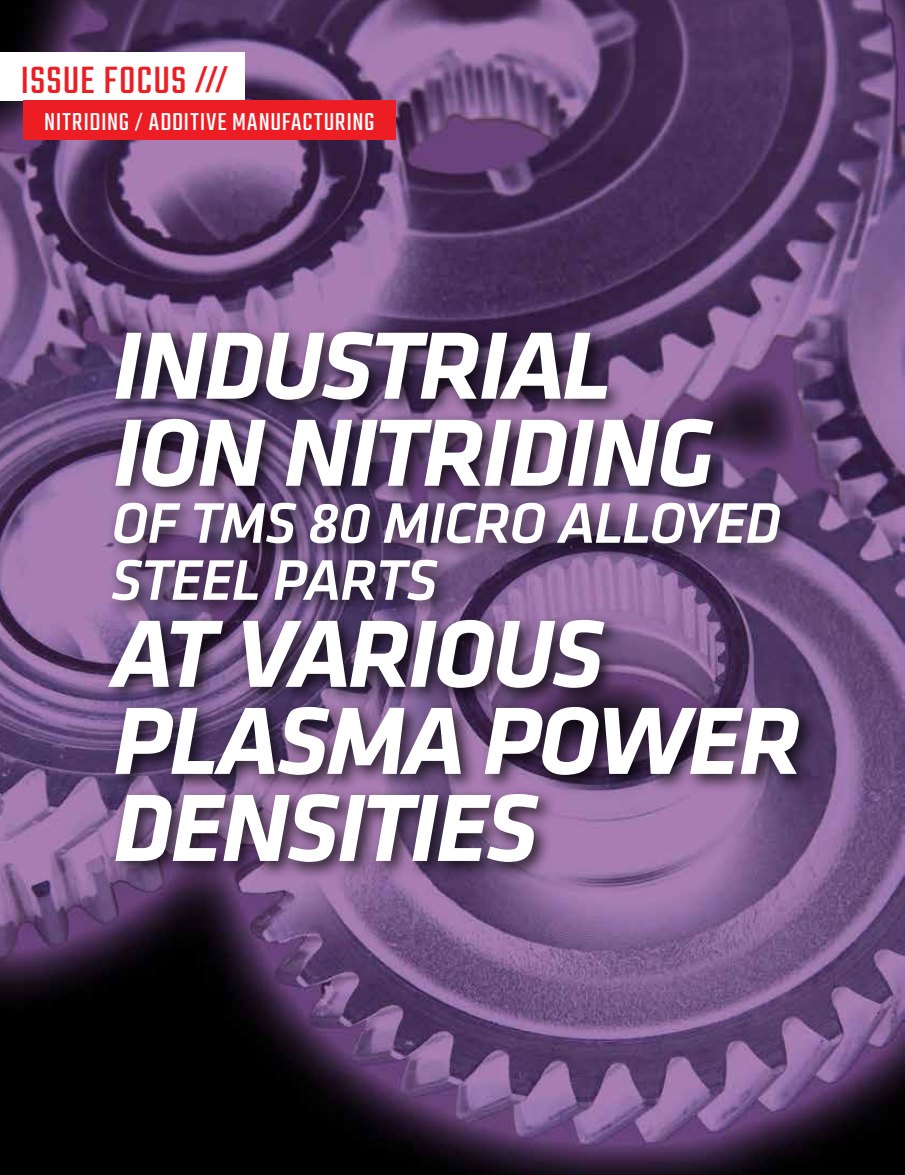
<style>
.page{position:relative;width:905px;height:1175px;background:#fff}
.page>*{position:absolute;margin:0;border:0;box-sizing:border-box;transform-origin:0 0}
.t1{font:italic 700 99px/87px "Klavika Basic";letter-spacing:-.03em;color:#fff}
.t2{font:italic 500 59.25px/57px "Klavika Basic";letter-spacing:-.03em;color:#fff}
.t3{font:42px "Teko";letter-spacing:.025em;color:#ed1d24}
.t4{font:27px "Teko";letter-spacing:.035em;color:#fff}
.s1{font-weight:500;font-size:32.7px}
.s2{font-size:21.75px}
</style>
<div class="page">
<img style="left:0;top:0;width:904px;height:1174px">
<div style="left:0;top:52px;width:244px;height:48px;background:#fff"></div>
<div style="left:23px;top:100px;width:372px;height:39px;background:#ed1d24"></div>
<div style="left:102px;top:325px;width:716px;height:556px;background:#000;opacity:.75"></div>
<p class="t3" style="left:21px;top:57px;width:209px">ISSUE FOCUS <span class="s1">///</span></p>
<p class="t4" style="left:44px;top:106px;width:332px">NITRIDING <span class="s2">/</span> ADDITIVE MANUFACTURING</p>
<p class="t1" style="left:113px;top:318px;width:604px">INDUSTRIAL<br>ION NITRIDING</p>
<p class="t2" style="left:111px;top:493px;width:671px">OF TMS 80 MICRO ALLOYED<br>STEEL PARTS</p>
<p class="t1" style="left:111px;top:606px;width:693px">AT VARIOUS<br>PLASMA POWER<br>DENSITIES</p>
</div>
